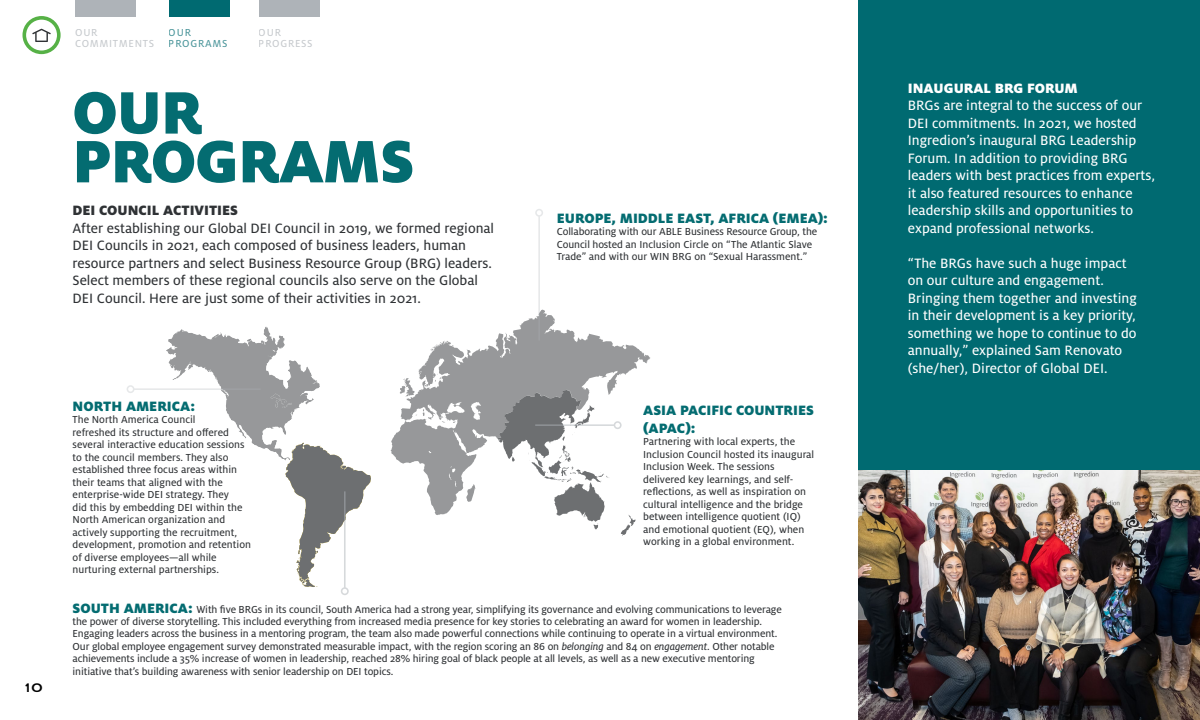
<style>
.page{position:relative;width:1200px;height:720px;background:#fff}
.page>*{position:absolute;margin:0;border:0;box-sizing:border-box;transform-origin:0 0}
.t1{font:900 66.25px/48.8px "Milo Pro";letter-spacing:-.015em;color:#046c71}
.t2{font:15px/17.5px "Milo Pro Text";color:#fff}
.t3{font:15px/17.5px "Milo Pro Text";color:#2f3235}
.t4{font:900 15px/17.5px "Milo Pro";color:#046c71}
.t5{font:900 15px "Milo Pro";color:#2f3235}
.t6{font:900 15px "Milo Pro";color:#fff}
.t7{font:600 12.5px "Adrianna Extended";color:#000}
.t8{font:11.25px/12.5px "Milo Pro Text";letter-spacing:-.01em;color:#2f3235}
.t9{font:11.25px/11.2px "Milo Pro Text";letter-spacing:.06em;color:#aeb3b8}
.t10{font:11.25px/11.2px "Milo Pro Text";letter-spacing:.06em;color:#006a71}
.s1{font-family:"Milo Pro";font-weight:900;font-size:15px;color:#046c71}
.s2{font-style:italic}
</style>
<div class="page">
<svg style="left:166px;top:327px;width:101px;height:36px"></svg>
<svg style="left:285px;top:443px;width:86px;height:144px"></svg>
<svg style="left:390px;top:310px;width:260px;height:205px"></svg>
<svg style="left:621px;top:515px;width:15px;height:21px"></svg>
<svg style="left:497px;top:390px;width:113px;height:139px"></svg>
<div style="left:858px;top:0;width:342px;height:720px;background:#006a71"></div>
<img style="left:858px;top:470px;width:342px;height:250px">
<div style="left:169px;top:0;width:61px;height:17px;background:#006a71"></div>
<div style="left:259px;top:0;width:61px;height:17px;background:#aeb3b8"></div>
<div style="left:75px;top:0;width:61px;height:17px;background:#aeb3b8"></div>
<svg style="left:32px;top:29px;width:19px;height:13px"></svg>
<div style="left:23px;top:16px;width:38px;height:38px;border:4px solid #56b146;border-radius:50%"></div>
<hr style="left:134px;top:388px;width:127px;height:2px;background:#aeb3b8">
<div style="left:127px;top:385px;width:8px;height:8px;border:2px solid #aeb3b8;border-radius:50%"></div>
<hr style="left:535px;top:424px;width:79px;height:2px;background:#aeb3b8">
<div style="left:614px;top:421px;width:8px;height:8px;border:2px solid #aeb3b8;border-radius:50%"></div>
<hr style="left:344px;top:491px;width:2px;height:97px;background:#aeb3b8">
<div style="left:341px;top:587px;width:8px;height:8px;border:2px solid #aeb3b8;border-radius:50%"></div>
<hr style="left:538px;top:216px;width:2px;height:125px;background:#aeb3b8">
<div style="left:535px;top:209px;width:8px;height:8px;border:2px solid #aeb3b8;border-radius:50%"></div>
<p class="t9" style="left:75px;top:27px;width:80px">OUR<br>COMMITMENTS</p>
<p class="t10" style="left:169px;top:27px;width:60px">OUR<br>PROGRAMS</p>
<p class="t9" style="left:259px;top:27px;width:55px">OUR<br>PROGRESS</p>
<h1 class="t1" style="left:72px;top:88px;width:343px">OUR<br>PROGRAMS</h1>
<h2 class="t5" style="left:73px;top:202px;width:167px">DEI COUNCIL ACTIVITIES</h2>
<p class="t3" style="left:73px;top:219px;width:423px">After establishing our Global DEI Council in 2019, we formed regional DEI Councils in 2021, each composed of business leaders, human resource partners and select Business Resource Group (BRG) leaders.<br>Select members of these regional councils also serve on the Global DEI Council. Here are just some of their activities in 2021.</p>
<h2 class="t4" style="left:557px;top:209px;width:273px">EUROPE, MIDDLE EAST, AFRICA (EMEA):</h2>
<p class="t8" style="left:557px;top:225px;width:262px">Collaborating with our ABLE Business Resource Group, the<br>Council hosted an Inclusion Circle on “The Atlantic Slave<br>Trade” and with our WIN BRG on “Sexual Harassment.”</p>
<p class="t7" style="left:24px;top:680px;width:20px">10</p>
<h2 class="t4" style="left:73px;top:397px;width:124px">NORTH AMERICA:</h2>
<p class="t8" style="left:73px;top:414px;width:180px">The North America Council<br>refreshed its structure and offered several interactive education sessions to the council members. They also established three focus areas within their teams that aligned with the enterprise-wide DEI strategy. They<br>did this by embedding DEI within the North American organization and actively supporting the recruitment, development, promotion and retention of diverse employees—all while nurturing external partnerships.</p>
<p class="t8" style="left:73px;top:603px;width:711px"><span class="s1">SOUTH AMERICA:</span> With five BRGs in its council, South America had a strong year, simplifying its governance and evolving communications to leverage the power of diverse storytelling. This included everything from increased media presence for key stories to celebrating an award for women in leadership.<br>Engaging leaders across the business in a mentoring program, the team also made powerful connections while continuing to operate in a virtual environment.<br>Our global employee engagement survey demonstrated measurable impact, with the region scoring an 86 on <span class="s2">belonging</span> and 84 on <span class="s2">engagement</span>. Other notable achievements include a 35% increase of women in leadership, reached 28% hiring goal of black people at all levels, as well as a new executive mentoring initiative that’s building awareness with senior leadership on DEI topics.</p>
<h2 class="t4" style="left:643px;top:401px;width:172px">ASIA PACIFIC COUNTRIES (APAC):</h2>
<p class="t8" style="left:643px;top:435px;width:173px">Partnering with local experts, the Inclusion Council hosted its inaugural Inclusion Week. The sessions delivered key learnings, and self&shy;reflections, as well as inspiration on cultural intelligence and the bridge between intelligence quotient (IQ) and emotional quotient (EQ), when working in a global environment.</p>
<h2 class="t6" style="left:908px;top:79px;width:172px">INAUGURAL BRG FORUM</h2>
<p class="t2" style="left:908px;top:97px;width:249px">BRGs are integral to the success of our DEI commitments. In 2021, we hosted Ingredion’s inaugural BRG Leadership Forum. In addition to providing BRG leaders with best practices from experts, it also featured resources to enhance leadership skills and opportunities to expand professional networks.</p>
<p class="t2" style="left:908px;top:255px;width:231px">“The BRGs have such a huge impact on our culture and engagement.<br>Bringing them together and investing in their development is a key priority, something we hope to continue to do annually,” explained Sam Renovato (she/her), Director of Global DEI.</p>
</div>
